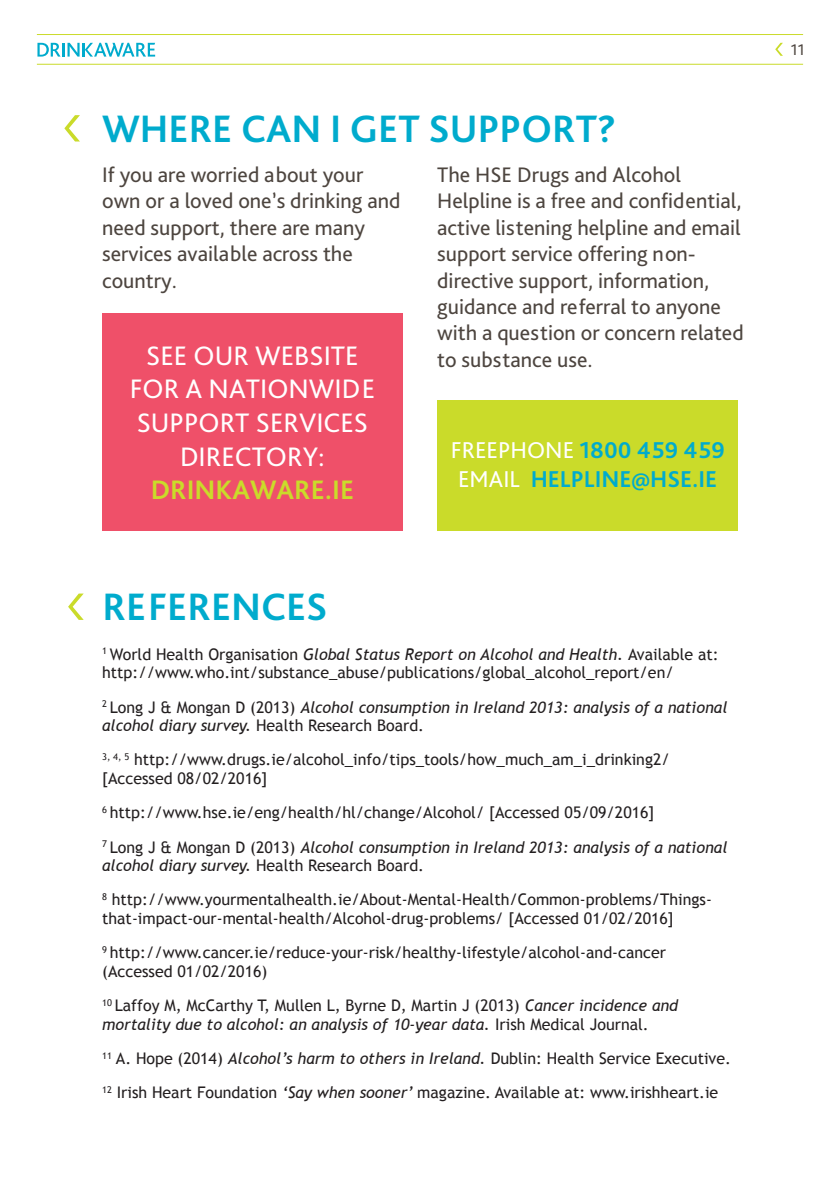
<style>
.page{position:relative;width:840px;height:1191px;background:#fff}
.page>*{position:absolute;margin:0;border:0;box-sizing:border-box;transform-origin:0 0}
.t1{font:700 40px "Bliss Pro";color:#00abcd}
.t2{font:28px/33.6px "Bliss Pro";color:#fff;text-align:center}
.t3{font:700 28px "Bliss Pro";color:#cadb2a}
.t4{font:700 24px/28.8px "Bliss Pro";color:#00abcd;text-align:center}
.t5{font:22px/26.4px "Bliss Pro";color:#4d453f}
.t6{font:16px/34.4px "Trebuchet MS";color:#231f20}
.t7{font:italic 16px/18.4px "Trebuchet MS";color:#231f20}
.t8{font:16px "Bliss Pro";color:#4d453f}
.s1{font-weight:400;color:#fff}
.s2{font-style:italic}
.s3{font-style:normal}
</style>
<div class="page">
<svg style="left:775px;top:43px;width:7px;height:13px"></svg>
<hr style="left:37px;top:64px;width:765px;height:1px;background:#cadb2a">
<hr style="left:37px;top:34px;width:765px;height:1px;background:#cadb2a">
<svg style="left:68px;top:593px;width:16px;height:27px"></svg>
<div style="left:437px;top:400px;width:300px;height:131px;background:#cadb2a"></div>
<div style="left:102px;top:313px;width:301px;height:218px;background:#ef5069"></div>
<svg style="left:64px;top:115px;width:16px;height:26px"></svg>
<svg style="left:37px;top:43px;width:118px;height:14px"></svg>
<h1 class="t1" style="left:102px;top:104px;width:515px">WHERE CAN I GET SUPPORT?</h1>
<h3 class="t5" style="left:102px;top:161px;width:300px">If you are worried about your own or a loved one’s drinking and need support, there are many services available across the country.</h3>
<h2 class="t2" style="left:130px;top:338px;width:247px">SEE OUR WEBSITE<br>FOR A NATIONWIDE<br>SUPPORT SERVICES<br>DIRECTORY:</h2>
<h2 class="t3" style="left:151px;top:472px;width:205px">DRINKAWARE.IE</h2>
<h1 class="t1" style="left:102px;top:582px;width:226px">REFERENCES</h1>
<p class="t5" style="left:437px;top:161px;width:308px">The HSE Drugs and Alcohol<br>Helpline is a free and confidential, active listening helpline and email support service offering non&shy;directive support, information, guidance and referral to anyone with a question or concern related to substance use.</p>
<h3 class="t4" style="left:450px;top:435px;width:275px"><span class="s1">FREEPHONE</span> 1800 459 459<br><span class="s1">EMAIL</span> HELPLINE@HSE.IE</h3>
<p class="t6" style="left:102px;top:645px;width:617px;line-height:18.4px"><sup>1</sup> World Health Organisation <span class="s2">Global Status Report on Alcohol and Health.</span> Available at: http://www.who.int/substance_abuse/publications/global_alcohol_report/en/</p>
<p class="t7" style="left:102px;top:698px;width:626px"><sup>2</sup> <span class="s3">Long J &amp; Mongan D (2013)</span> Alcohol consumption in Ireland 2013: analysis of a national alcohol diary survey. <span class="s3">Health Research Board.</span></p>
<p class="t6" style="left:102px;top:750px;width:569px;line-height:18.4px"><sup>3,</sup> <sup>4,</sup> <sup>5</sup> http://www.drugs.ie/alcohol_info/tips_tools/how_much_am_i_drinking2/ [Accessed 08/02/2016]</p>
<p class="t6" style="left:102px;top:795px;width:626px"><sup>6</sup> http://www.hse.ie/eng/health/hl/change/Alcohol/ [Accessed 05/09/2016]<br><sup>7</sup> Long J &amp; Mongan D (2013) <span class="s2">Alcohol consumption in Ireland 2013: analysis of a national</span></p>
<p class="t6" style="left:102px;top:848px;width:611px"><span class="s2">alcohol diary survey.</span> Health Research Board.<br><sup>8</sup> http://www.yourmentalhealth.ie/About-Mental-Health/Common-problems/Things-</p>
<p class="t6" style="left:102px;top:901px;width:573px">that-impact-our-mental-health/Alcohol-drug-problems/ [Accessed 01/02/2016]<br><sup>9</sup> http://www.cancer.ie/reduce-your-risk/healthy-lifestyle/alcohol-and-cancer</p>
<p class="t6" style="left:102px;top:954px;width:577px">(Accessed 01/02/2016)<br><sup>10</sup> Laffoy M, McCarthy T, Mullen L, Byrne D, Martin J (2013) <span class="s2">Cancer incidence and</span></p>
<p class="t6" style="left:102px;top:1006px;width:630px"><span class="s2">mortality due to alcohol: an analysis of 10-year data.</span> Irish Medical Journal.<br><sup>11</sup> A. Hope (2014) <span class="s2">Alcohol’s harm to others in Ireland.</span> Dublin: Health Service Executive.<br><sup>12</sup> Irish Heart Foundation <span class="s2">‘Say when sooner’</span> magazine. Available at: www.irishheart.ie</p>
<p class="t8" style="left:790px;top:40px;width:15px">11</p>
</div>
